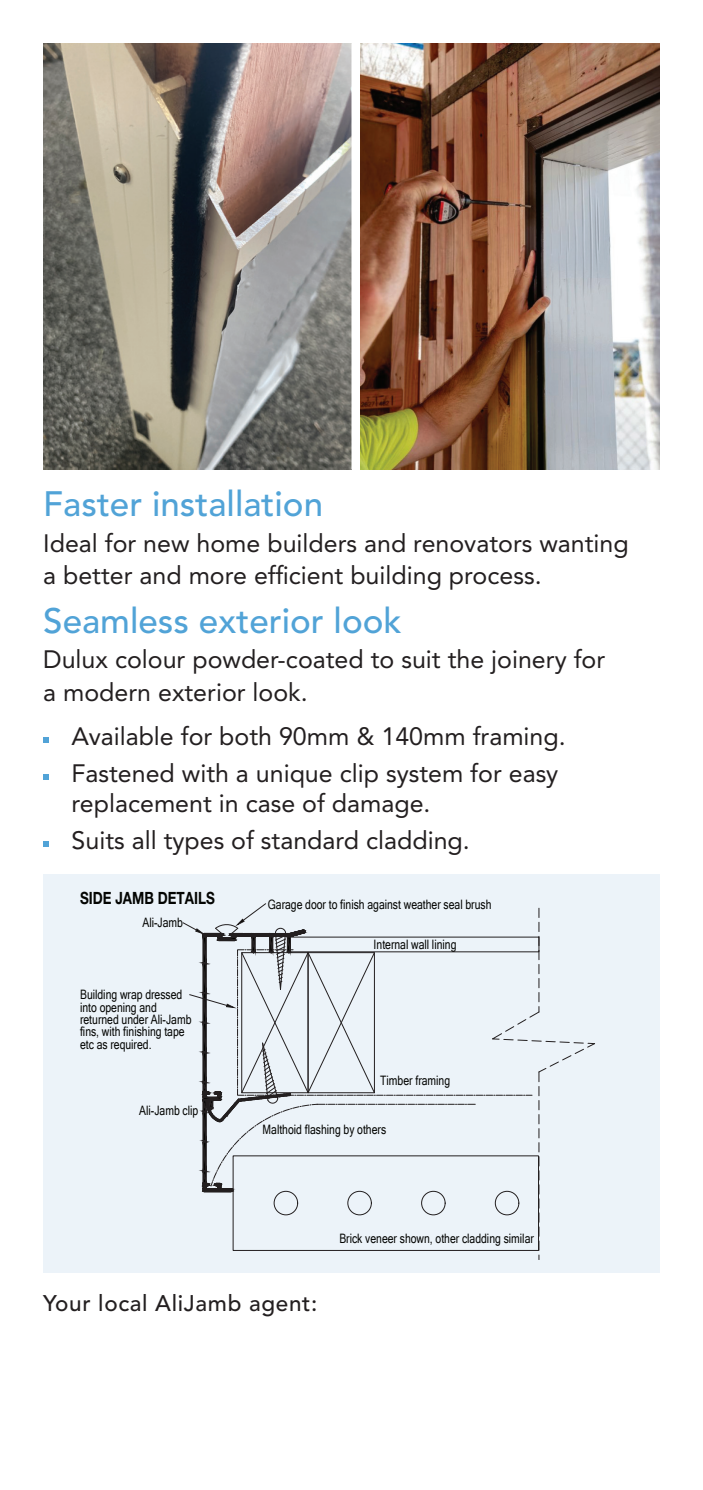
<style>
.page{position:relative;width:703px;height:1490px;background:#fff}
.page>*{position:absolute;margin:0;border:0;box-sizing:border-box;transform-origin:0 0}
.t1{font:500 35px "Avenir LT Std";color:#51a3d7}
.t2{font:25px/32.5px "Avenir LT Std";color:#231f20}
.t3{font:500 22.5px "Avenir LT Std";letter-spacing:.03em;color:#231f20}
.t4{font:700 17px "Helvetica Neue LT Pro";color:#040503;scale:.8 1}
.t5{font:13px/12.5px "Microsoft Sans Serif";color:#040503;scale:.8 1}
</style>
<div class="page">
<div style="left:43px;top:874px;width:617px;height:398px;background:#ecf3f9"></div>
<img style="left:43px;top:43px;width:308px;height:426px">
<img style="left:361px;top:43px;width:299px;height:426px">
<svg style="left:43px;top:737px;width:6px;height:5px"></svg>
<svg style="left:43px;top:774px;width:6px;height:5px"></svg>
<svg style="left:43px;top:841px;width:6px;height:5px"></svg>
<svg style="left:183px;top:903px;width:412px;height:356px"></svg>
<p class="t1" style="left:43px;top:484px;width:281px">Faster installation</p>
<p class="t2" style="left:43px;top:527px;width:587px">Ideal for new home builders and renovators wanting a better and more efficient building process.</p>
<p class="t1" style="left:43px;top:601px;width:360px">Seamless exterior look</p>
<p class="t2" style="left:43px;top:643px;width:563px">Dulux colour powder-coated to suit the joinery for a modern exterior look.</p>
<p class="t2" style="left:72px;top:720px;width:496px">Available for both 90mm &amp; 140mm framing.</p>
<p class="t2" style="left:72px;top:758px;width:488px;line-height:30px">Fastened with a unique clip system for easy replacement in case of damage.</p>
<p class="t2" style="left:72px;top:824px;width:400px">Suits all types of standard cladding.</p>
<p class="t4" style="left:80px;top:888px;width:170px">SIDE JAMB DETAILS</p>
<p class="t5" style="left:268px;top:897px;width:281px">Garage door to finish against weather seal brush</p>
<p class="t5" style="left:142px;top:916px;width:52px">Ali-Jamb</p>
<p class="t5" style="left:80px;top:988px;width:141px">Building wrap dressed into opening and returned under Ali-Jamb fins, with finishing tape etc as required.</p>
<p class="t5" style="left:139px;top:1104px;width:75px">Ali-Jamb clip</p>
<p class="t5" style="left:374px;top:937px;width:105px">Internal wall lining</p>
<p class="t5" style="left:380px;top:1073px;width:89px">Timber framing</p>
<p class="t5" style="left:263px;top:1122px;width:156px">Malthoid flashing by others</p>
<p class="t5" style="left:339px;top:1231px;width:245px">Brick veneer shown, other cladding similar</p>
<p class="t3" style="left:43px;top:1290px;width:276px">Your local AliJamb agent:</p>
</div>
